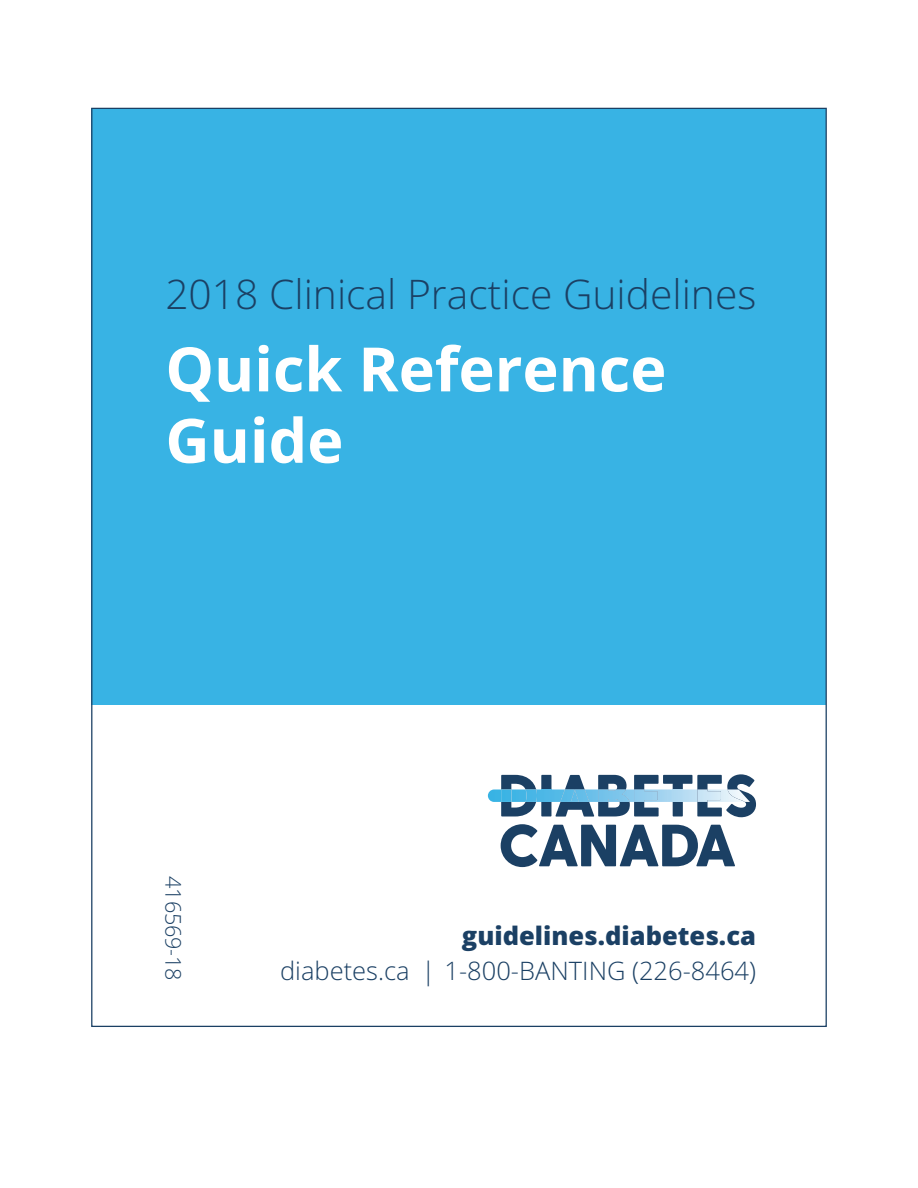
<style>
.page{position:relative;width:918px;height:1188px;background:#fff}
.page>*{position:absolute;margin:0;border:0;box-sizing:border-box;transform-origin:0 0}
.t1{font:700 61.2px/71.4px "Open Sans";color:#fff}
.t2{font:300 40.8px "Open Sans";color:#1b4064}
.t3{font:300 25.5px "Open Sans";color:#1b4064}
.t4{font:800 25.5px "Open Sans";color:#1b4064}
.t5{font:300 21.6px "Open Sans";color:#1b4064}
</style>
<div class="page">
<div style="left:92px;top:108px;width:734px;height:597px;background:#38b3e4"></div>
<svg style="left:501px;top:824px;width:234px;height:43px"></svg>
<img style="left:488px;top:789px;width:13px;height:13px">
<svg style="left:501px;top:774px;width:255px;height:43px"></svg>
<img style="left:697px;top:789px;width:24px;height:13px">
<img style="left:728px;top:789px;width:22px;height:13px">
<h2 class="t2" style="left:165px;top:266px;width:593px">2018 Clinical Practice Guidelines</h2>
<h1 class="t1" style="left:165px;top:332px;width:503px">Quick Reference<br>Guide</h1>
<p class="t5" style="left:188px;top:876px;width:106px;rotate:90deg">416569-18</p>
<p class="t4" style="left:462px;top:916px;width:296px">guidelines.diabetes.ca</p>
<p class="t3" style="left:280px;top:954px;width:478px">diabetes.ca | 1-800-BANTING (226-8464)</p>
</div>
